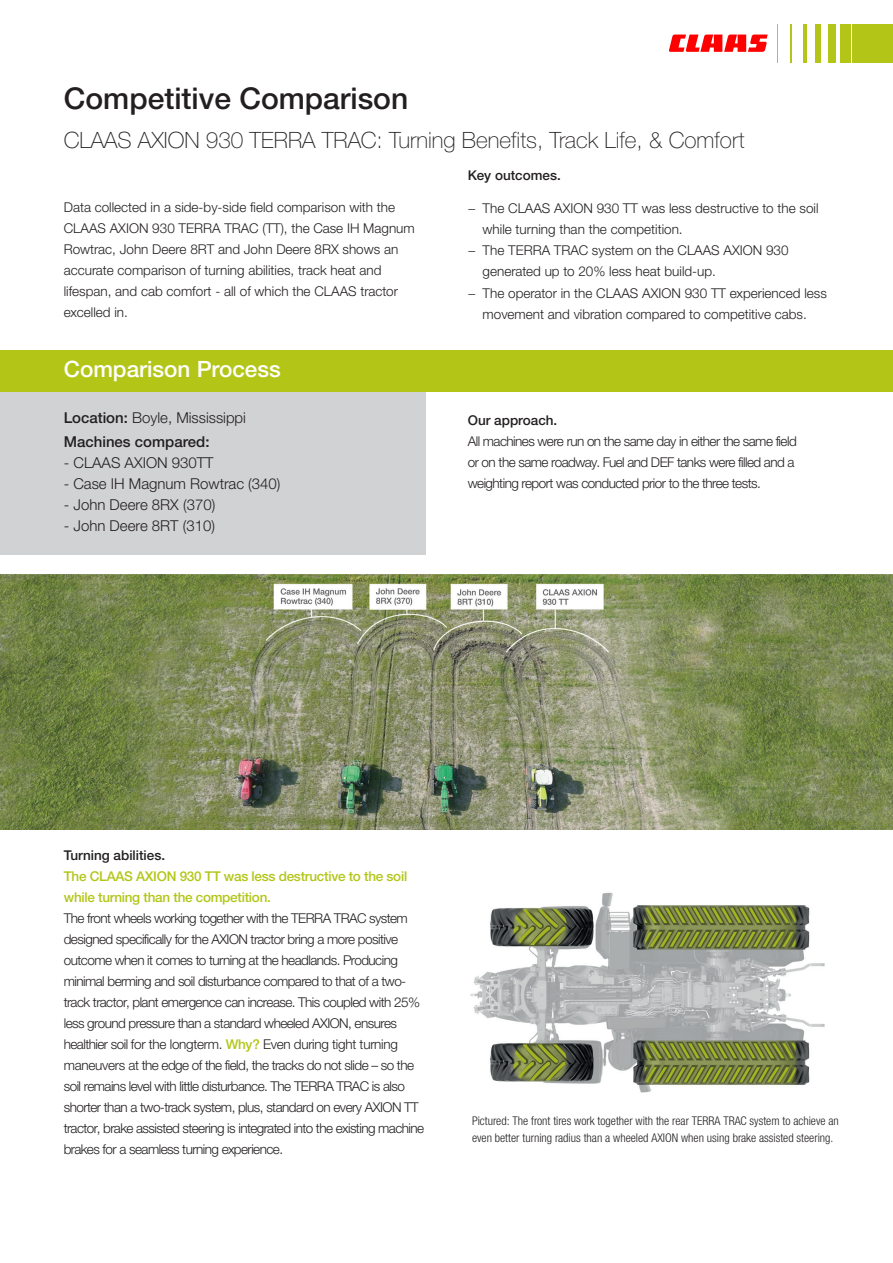
<style>
.page{position:relative;width:893px;height:1263px;background:#fff}
.page>*{position:absolute;margin:0;border:0;box-sizing:border-box;transform-origin:0 0}
.BR_STD_Headline_35_2{font:500 30px "CLAAS Helvetica Neue";color:#231f20}
.BR_STD_Headline_35_2-2{font:100 22.5px "CLAAS Helvetica Neue";color:#231f20}
.BR_STD_Body_copy_45{font:500 22.5px "CLAAS Helvetica Neue";color:#fff}
.BR_STD_Body_copy_45-2{font:300 15px "CLAAS Helvetica Neue";color:#231f20}
.BR_STD_Body_copy_45-3{font:500 15px "CLAAS Helvetica Neue";color:#231f20}
.BR_STD_Body_copy_45-4{font:300 13.5px/21px "CLAAS Helvetica Neue";letter-spacing:-.04em;color:#231f20}
.BR_STD_Body_copy_45-5{font:300 13.5px/21px "CLAAS Helvetica Neue";color:#231f20}
.BR_STD_Body_copy_45-6{font:500 13.5px/21px "CLAAS Helvetica Neue";letter-spacing:-.02em;color:#b3c618}
.BR_STD_Body_copy_45-7{font:500 13.5px "CLAAS Helvetica Neue";color:#231f20}
.BR_STD_Table_Body_co{font:300 condensed 12px/16.5px "CLAAS Helvetica Neue";color:#231f20}
.s1{font-weight:500}
.s2{font-weight:500;color:#b3c618}
</style>
<div class="page">
<img style="left:0;top:574px;width:893px;height:255px">
<svg style="left:669px;top:35px;width:99px;height:17px"></svg>
<div style="left:852px;top:24px;width:41px;height:39px;background:#b3c618"></div>
<div style="left:840px;top:24px;width:11px;height:39px;background:#b3c618"></div>
<div style="left:828px;top:24px;width:8px;height:39px;background:#b3c618"></div>
<div style="left:816px;top:24px;width:5px;height:39px;background:#b3c618"></div>
<hr style="left:803px;top:24px;width:3px;height:39px;background:#b3c618">
<hr style="left:777px;top:24px;width:1px;height:39px;background:#b3c618">
<hr style="left:790px;top:24px;width:2px;height:39px;background:#b3c618">
<div style="left:0;top:392px;width:425px;height:163px;background:#d1d2d4"></div>
<div style="left:0;top:350px;width:893px;height:42px;background:#b3c618"></div>
<img style="left:470px;top:892px;width:355px;height:201px">
<p class="BR_STD_Headline_35_2" style="left:64px;top:79px;width:346px">Competitive Comparison</p>
<p class="BR_STD_Headline_35_2-2" style="left:64px;top:125px;width:682px">CLAAS AXION 930 TERRA TRAC: Turning Benefits, Track Life, &amp; Comfort</p>
<p class="BR_STD_Body_copy_45-5" style="left:64px;top:197px;width:352px">Data collected in a side-by-side field comparison with the CLAAS AXION 930 TERRA TRAC (TT), the Case IH Magnum Rowtrac, John Deere 8RT and John Deere 8RX shows an accurate comparison of turning abilities, track heat and</p>
<p class="BR_STD_Body_copy_45-5" style="left:64px;top:281px;width:336px">lifespan, and cab comfort - all of which the CLAAS tractor excelled in.</p>
<p class="BR_STD_Body_copy_45" style="left:64px;top:355px;width:218px">Comparison Process</p>
<p class="BR_STD_Body_copy_45-2" style="left:64px;top:408px;width:184px"><span class="s1">Location:</span> Boyle, Mississippi</p>
<p class="BR_STD_Body_copy_45-3" style="left:64px;top:432px;width:147px">Machines compared:</p>
<p class="BR_STD_Body_copy_45-2" style="left:64px;top:453px;width:151px">- CLAAS AXION 930TT</p>
<p class="BR_STD_Body_copy_45-2" style="left:64px;top:474px;width:218px">- Case IH Magnum Rowtrac (340)</p>
<p class="BR_STD_Body_copy_45-2" style="left:64px;top:495px;width:153px">- John Deere 8RX (370)</p>
<p class="BR_STD_Body_copy_45-2" style="left:64px;top:516px;width:153px">- John Deere 8RT (310)</p>
<p class="BR_STD_Body_copy_45-7" style="left:468px;top:166px;width:95px">Key outcomes.</p>
<p class="BR_STD_Body_copy_45-5" style="left:483px;top:197px;width:337px;text-indent:-15px">− The CLAAS AXION 930 TT was less destructive to the soil while turning than the competition.</p>
<p class="BR_STD_Body_copy_45-5" style="left:483px;top:240px;width:307px;text-indent:-15px">− The TERRA TRAC system on the CLAAS AXION 930 generated up to 20% less heat build-up.</p>
<p class="BR_STD_Body_copy_45-5" style="left:468px;top:282px;width:361px;text-align:center">− The operator in the CLAAS AXION 930 TT experienced less movement and vibration compared to competitive cabs.</p>
<p class="BR_STD_Body_copy_45-7" style="left:468px;top:411px;width:91px">Our approach.</p>
<p class="BR_STD_Body_copy_45-4" style="left:468px;top:431px;width:330px">All machines were run on the same day in either the same field</p>
<p class="BR_STD_Body_copy_45-4" style="left:468px;top:452px;width:328px">or on the same roadway. Fuel and DEF tanks were filled and a weighting report was conducted prior to the three tests.</p>
<p class="BR_STD_Body_copy_45-7" style="left:64px;top:846px;width:103px">Turning abilities.</p>
<p class="BR_STD_Body_copy_45-6" style="left:64px;top:866px;width:345px">The CLAAS AXION 930 TT was less destructive to the soil while turning than the competition.</p>
<p class="BR_STD_Body_copy_45-4" style="left:64px;top:908px;width:345px">The front wheels working together with the TERRA TRAC system designed specifically for the AXION tractor bring a more positive</p>
<p class="BR_STD_Body_copy_45-4" style="left:64px;top:950px;width:336px">outcome when it comes to turning at the headlands. Producing</p>
<p class="BR_STD_Body_copy_45-4" style="left:64px;top:971px;width:362px">minimal berming and soil disturbance compared to that of a two&shy;track tractor, plant emergence can increase. This coupled with 25% less ground pressure than a standard wheeled AXION, ensures healthier soil for the longterm. <span class="s2">Why?</span> Even during tight turning maneuvers at the edge of the field, the tracks do not slide – so the soil remains level with little disturbance. The TERRA TRAC is also shorter than a two-track system, plus, standard on every AXION TT tractor, brake assisted steering is integrated into the existing machine brakes for a seamless turning experience.</p>
<p class="BR_STD_Table_Body_co" style="left:472px;top:1113px;width:368px">Pictured: The front tires work together with the rear TERRA TRAC system to achieve an even better turning radius than a wheeled AXION when using brake assisted steering.</p>
</div>
